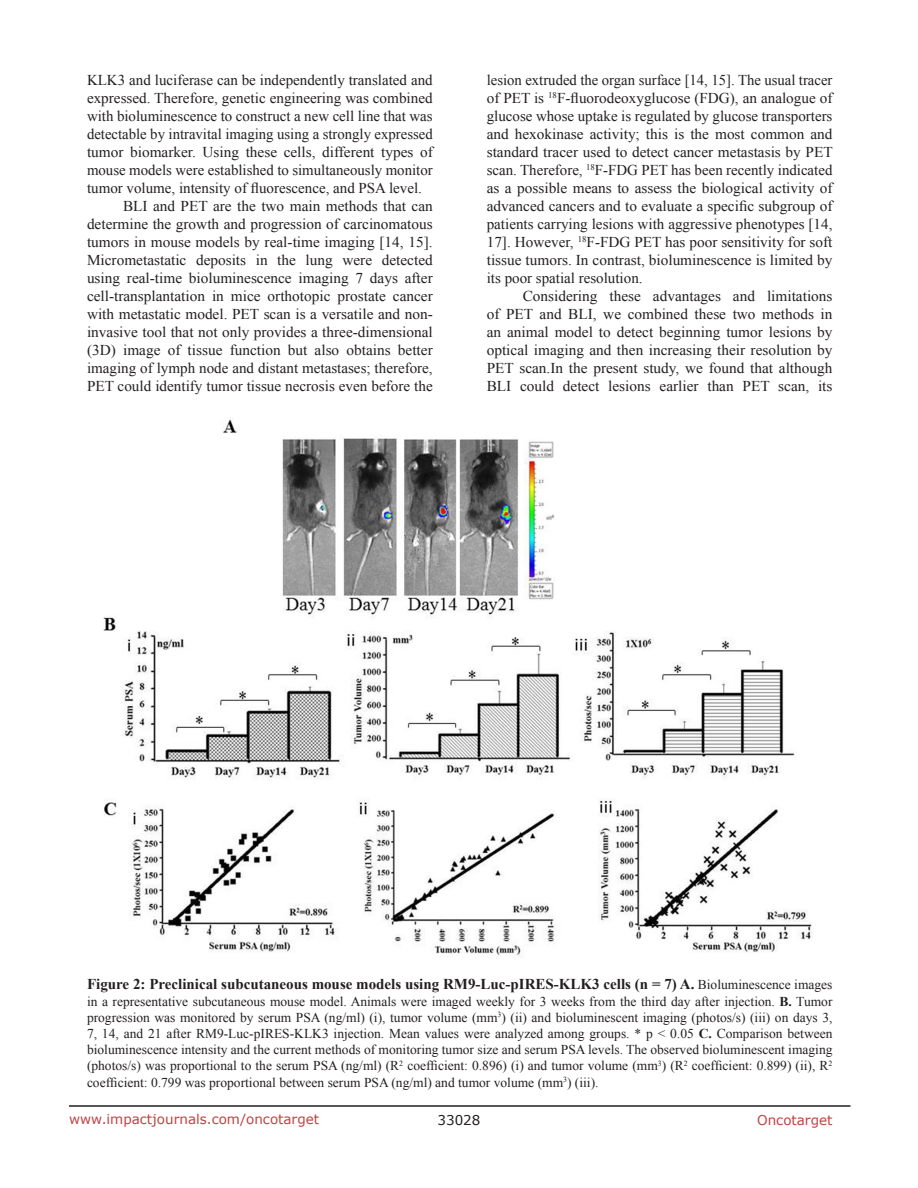
<style>
.page{position:relative;width:918px;height:1188px;background:#fff}
.page>*{position:absolute;margin:0;border:0;box-sizing:border-box;transform-origin:0 0}
.BodyText{font:15px/18px "Times New Roman";color:#231f20;text-align:justify}
.figuretext{font:700 15px "Times New Roman";color:#231f20}
.figuretext-2{font:13.5px/16.2px "Times New Roman";color:#231f20;text-align:justify}
.t1{font:13.5px "Verdana";color:#c24141}
.t2{font:13.5px "Verdana";color:#231f20}
.s1{font-weight:400;font-size:13.5px}
.s2{font-weight:700}
</style>
<div class="page">
<hr style="left:69px;top:1105px;width:781px;height:2px;background:#231f20">
<img style="left:103px;top:419px;width:709px;height:539px">
<p class="BodyText" style="left:87px;top:71px;width:347px">KLK3 and luciferase can be independently translated and expressed. Therefore, genetic engineering was combined with bioluminescence to construct a new cell line that was detectable by intravital imaging using a strongly expressed tumor biomarker. Using these cells, different types of mouse models were established to simultaneously monitor tumor volume, intensity of fluorescence, and PSA level.</p>
<p class="BodyText" style="left:87px;top:197px;width:347px;text-indent:36px">BLI and PET are the two main methods that can determine the growth and progression of carcinomatous tumors in mouse models by real-time imaging [14, 15].<br>Micrometastatic deposits in the lung were detected using real-time bioluminescence imaging 7 days after cell-transplantation in mice orthotopic prostate cancer with metastatic model. PET scan is a versatile and non&shy;invasive tool that not only provides a three-dimensional (3D) image of tissue function but also obtains better imaging of lymph node and distant metastases; therefore, PET could identify tumor tissue necrosis even before the</p>
<p class="BodyText" style="left:487px;top:71px;width:348px">lesion extruded the organ surface [14, 15]. The usual tracer of PET is <sup>18</sup>F-fluorodeoxyglucose (FDG), an analogue of glucose whose uptake is regulated by glucose transporters and hexokinase activity; this is the most common and standard tracer used to detect cancer metastasis by PET scan. Therefore, <sup>18</sup>F-FDG PET has been recently indicated as a possible means to assess the biological activity of advanced cancers and to evaluate a specific subgroup of patients carrying lesions with aggressive phenotypes [14, 17]. However, <sup>18</sup>F-FDG PET has poor sensitivity for soft tissue tumors. In contrast, bioluminescence is limited by its poor spatial resolution.</p>
<p class="BodyText" style="left:487px;top:287px;width:347px;text-indent:36px">Considering these advantages and limitations of PET and BLI, we combined these two methods in an animal model to detect beginning tumor lesions by optical imaging and then increasing their resolution by PET scan.In the present study, we found that although BLI could detect lesions earlier than PET scan, its</p>
<p class="figuretext" style="left:87px;top:974px;width:747px">Figure 2: Preclinical subcutaneous mouse models using RM9-Luc-pIRES-KLK3 cells (n = 7) A. <span class="s1">Bioluminescence images</span></p>
<p class="figuretext-2" style="left:87px;top:993px;width:747px">in a representative subcutaneous mouse model. Animals were imaged weekly for 3 weeks from the third day after injection. <span class="s2">B.</span> Tumor progression was monitored by serum PSA (ng/ml) (i), tumor volume (mm<sup>3</sup>) (ii) and bioluminescent imaging (photos/s) (iii) on days 3, 7, 14, and 21 after RM9-Luc-pIRES-KLK3 injection. Mean values were analyzed among groups. * p &lt; 0.05 <span class="s2">C.</span> Comparison between bioluminescence intensity and the current methods of monitoring tumor size and serum PSA levels. The observed bioluminescent imaging (photos/s) was proportional to the serum PSA (ng/ml) (R<sup>2</sup> coefficient: 0.896) (i) and tumor volume (mm<sup>3</sup>) (R<sup>2</sup> coefficient: 0.899) (ii), R<sup>2 </sup>coefficient: 0.799 was proportional between serum PSA (ng/ml) and tumor volume (mm<sup>3</sup>) (iii).</p>
<p class="t1" style="left:69px;top:1110px;width:252px">www.impactjournals.com/oncotarget</p>
<p class="t2" style="left:438px;top:1111px;width:44px">33028</p>
<p class="t1" style="left:757px;top:1111px;width:77px">Oncotarget</p>
</div>
